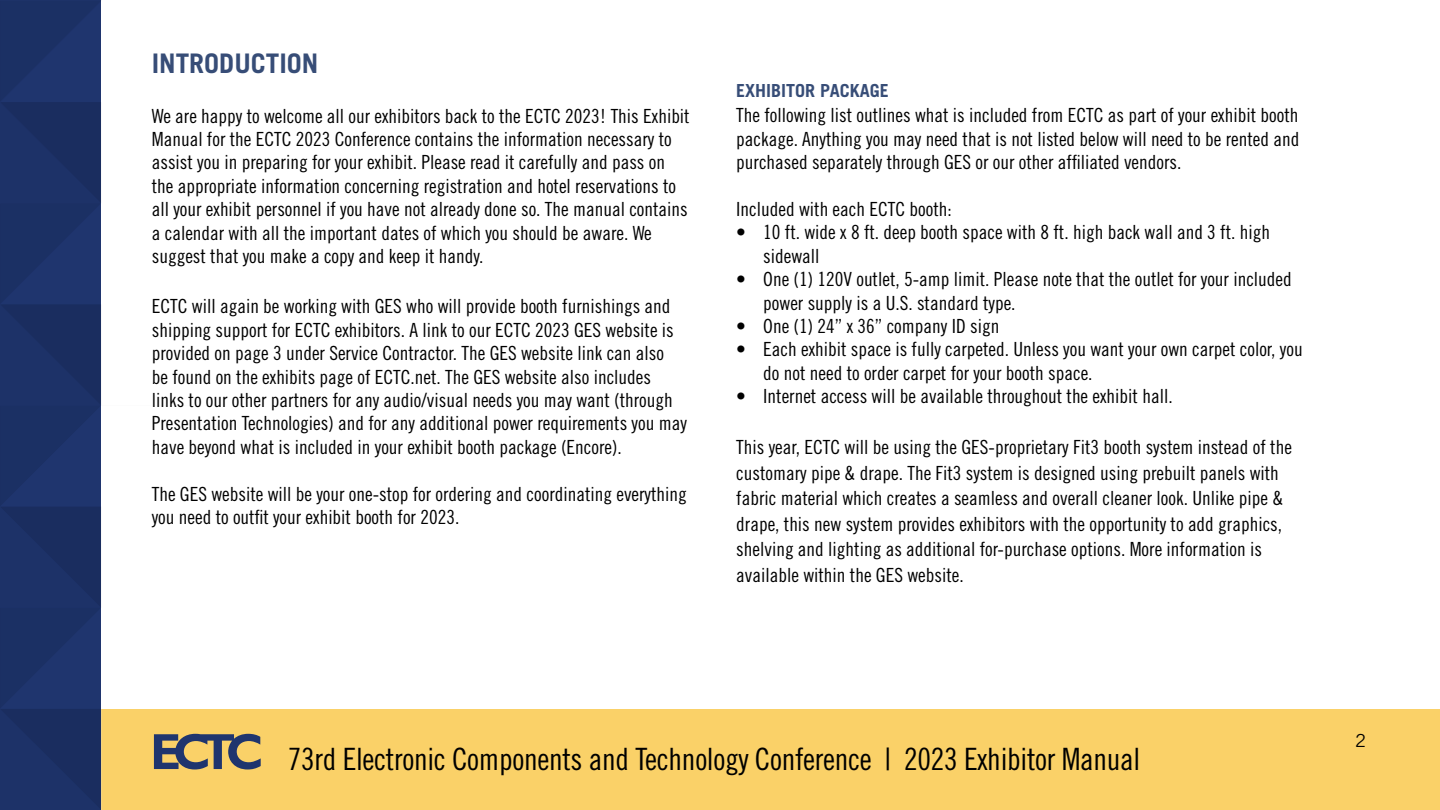
<style>
.page{position:relative;width:1440px;height:810px;background:#fff}
.page>*{position:absolute;margin:0;border:0;box-sizing:border-box;transform-origin:0 0}
.t1{font:30.75px "Trade Gothic LT Std Cn 18";letter-spacing:-.01em;color:#000}
.t2{font:700 27px "Trade Gothic LT Std";color:#374d77}
.t3{font:19.5px/23.4px "Trade Gothic LT Std Cn 18";color:#000}
.t4{font:700 18px "Trade Gothic LT Std";color:#374d77}
.t5{font:18px "Trade Gothic LT Std";color:#000}
</style>
<div class="page">
<div style="left:101px;top:709px;width:1339px;height:101px;background:#fad168"></div>
<svg style="left:101px;top:709px;width:160px;height:101px"></svg>
<div style="left:0;top:0;width:101px;height:810px;background:#1c3167"></div>
<h2 class="t2" style="left:152px;top:47px;width:168px">INTRODUCTION</h2>
<p class="t3" style="left:152px;top:104px;width:539px">We are happy to welcome all our exhibitors back to the ECTC 2023! This Exhibit Manual for the ECTC 2023 Conference contains the information necessary to assist you in preparing for your exhibit. Please read it carefully and pass on the appropriate information concerning registration and hotel reservations to all your exhibit personnel if you have not already done so. The manual contains a calendar with all the important dates of which you should be aware. We suggest that you make a copy and keep it handy.</p>
<p class="t3" style="left:152px;top:294px;width:536px">ECTC will again be working with GES who will provide booth furnishings and shipping support for ECTC exhibitors. A link to our ECTC 2023 GES website is provided on page 3 under Service Contractor. The GES website link can also<br>be found on the exhibits page of ECTC.net. The GES website also includes links to our other partners for any audio/visual needs you may want (through Presentation Technologies) and for any additional power requirements you may have beyond what is included in your exhibit booth package (Encore).</p>
<p class="t3" style="left:152px;top:482px;width:536px">The GES website will be your one-stop for ordering and coordinating everything you need to outfit your exhibit booth for 2023.</p>
<p class="t4" style="left:736px;top:79px;width:154px">EXHIBITOR PACKAGE</p>
<p class="t3" style="left:736px;top:104px;width:565px;text-align:justify">The following list outlines what is included from ECTC as part of your exhibit booth package. Anything you may need that is not listed below will need to be rented and purchased separately through GES or our other affiliated vendors.</p>
<p class="t3" style="left:736px;top:197px;width:217px">Included with each ECTC booth:</p>
<p class="t3" style="left:763px;top:221px;width:508px;text-indent:-27px">• 10 ft. wide x 8 ft. deep booth space with 8 ft. high back wall and 3 ft. high sidewall</p>
<p class="t3" style="left:763px;top:267px;width:530px;text-indent:-27px">• One (1) 120V outlet, 5-amp limit. Please note that the outlet for your included power supply is a U.S. standard type.</p>
<p class="t3" style="left:736px;top:314px;width:265px">• One (1) 24” x 36” company ID sign</p>
<p class="t3" style="left:763px;top:338px;width:541px;text-indent:-27px">• Each exhibit space is fully carpeted. Unless you want your own carpet color, you do not need to order carpet for your booth space.</p>
<p class="t3" style="left:736px;top:384px;width:438px">• Internet access will be available throughout the exhibit hall.</p>
<p class="t3" style="left:736px;top:434px;width:557px;line-height:25.5px">This year, ECTC will be using the GES-proprietary Fit3 booth system instead of the customary pipe &amp; drape. The Fit3 system is designed using prebuilt panels with fabric material which creates a seamless and overall cleaner look. Unlike pipe &amp; drape, this new system provides exhibitors with the opportunity to add graphics, shelving and lighting as additional for-purchase options. More information is available within the GES website.</p>
<h1 class="t1" style="left:288px;top:740px;width:854px">73rd Electronic Components and Technology Conference | 2023 Exhibitor Manual</h1>
<p class="t5" style="left:1355px;top:730px;width:12px">2</p>
</div>
